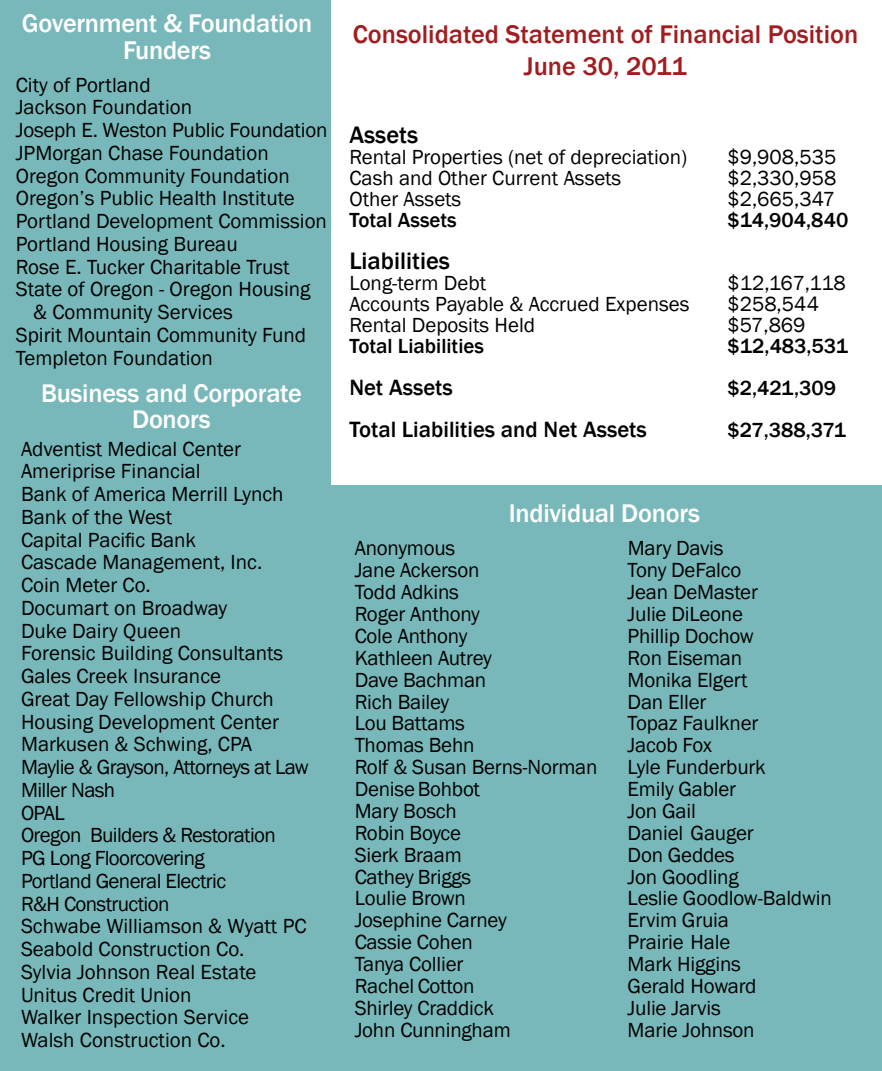
<style>
.page{position:relative;width:882px;height:1071px;background:#fff}
.page>*{position:absolute;margin:0;border:0;box-sizing:border-box;transform-origin:0 0}
.t1{font:500 26.25px/26.2px "Franklin Gothic";letter-spacing:-.01em;color:#fff;text-align:center}
.t2{font:500 26.25px/31.5px "Franklin Gothic";color:#a21d21;text-align:center}
.t3{font:500 24.5px "Franklin Gothic";color:#000}
.t4{font:500 22.75px "Franklin Gothic";color:#000}
.t5{font:21px/21.9px "Franklin Gothic";color:#000}
.t6{font:500 21px "Franklin Gothic";color:#000}
</style>
<div class="page">
<div style="left:315px;top:485px;width:567px;height:586px;background:#79b8ba"></div>
<div style="left:0;top:0;width:331px;height:1071px;background:#79b8ba"></div>
<p class="t1" style="left:22px;top:11px;width:292px">Government &amp; Foundation<br>Funders</p>
<p class="t5" style="left:16px;top:74px;width:136px">City of Portland</p>
<p class="t5" style="left:16px;top:97px;width:178px">Jackson Foundation</p>
<p class="t5" style="left:16px;top:120px;width:313px">Joseph E. Weston Public Foundation</p>
<p class="t5" style="left:16px;top:142px;width:254px">JPMorgan Chase Foundation</p>
<p class="t5" style="left:16px;top:165px;width:276px">Oregon Community Foundation</p>
<p class="t5" style="left:16px;top:188px;width:280px">Oregon’s Public Health Institute</p>
<p class="t5" style="left:16px;top:211px;width:313px">Portland Development Commission</p>
<p class="t5" style="left:16px;top:233px;width:224px">Portland Housing Bureau</p>
<p class="t5" style="left:16px;top:256px;width:275px">Rose E. Tucker Charitable Trust</p>
<p class="t5" style="left:16px;top:279px;width:296px">State of Oregon - Oregon Housing</p>
<p class="t5" style="left:33px;top:302px;width:201px">&amp; Community Services</p>
<p class="t5" style="left:16px;top:324px;width:292px">Spirit Mountain Community Fund</p>
<p class="t5" style="left:16px;top:347px;width:199px">Templeton Foundation</p>
<p class="t1" style="left:41px;top:380px;width:262px">Business and Corporate<br>Donors</p>
<p class="t5" style="left:21px;top:438px;width:289px;line-height:22.8px">Adventist Medical Center<br>Ameriprise Financial<br>Bank of America Merrill Lynch<br>Bank of the West<br>Capital Pacific Bank<br>Cascade Management, Inc.<br>Coin Meter Co.<br>Documart on Broadway<br>Duke Dairy Queen<br>Forensic Building Consultants<br>Gales Creek Insurance<br>Great Day Fellowship Church<br>Housing Development Center<br>Markusen &amp; Schwing, CPA<br>Maylie &amp; Grayson, Attorneys at Law<br>Miller Nash<br>OPAL<br>Oregon Builders &amp; Restoration<br>PG Long Floorcovering<br>Portland General Electric<br>R&amp;H Construction<br>Schwabe Williamson &amp; Wyatt PC<br>Seabold Construction Co.<br>Sylvia Johnson Real Estate<br>Unitus Credit Union<br>Walker Inspection Service<br>Walsh Construction Co.</p>
<p class="t2" style="left:353px;top:19px;width:507px">Consolidated Statement of Financial Position<br>June 30, 2011</p>
<p class="t3" style="left:349px;top:120px;width:70px">Assets</p>
<p class="t5" style="left:349px;top:147px;width:339px">Rental Properties (net of depreciation)</p>
<p class="t5" style="left:727px;top:147px;width:110px">$9,908,535</p>
<p class="t5" style="left:349px;top:168px;width:273px">Cash and Other Current Assets</p>
<p class="t5" style="left:727px;top:168px;width:110px">$2,330,958</p>
<p class="t5" style="left:349px;top:189px;width:113px">Other Assets</p>
<p class="t5" style="left:727px;top:189px;width:109px">$2,665,347</p>
<p class="t6" style="left:349px;top:207px;width:109px">Total Assets</p>
<p class="t6" style="left:727px;top:207px;width:122px">$14,904,840</p>
<p class="t3" style="left:349px;top:246px;width:102px">Liabilities</p>
<p class="t5" style="left:349px;top:273px;width:138px">Long-term Debt</p>
<p class="t5" style="left:727px;top:273px;width:120px">$12,167,118</p>
<p class="t5" style="left:349px;top:294px;width:342px">Accounts Payable &amp; Accrued Expenses</p>
<p class="t5" style="left:727px;top:294px;width:93px">$258,544</p>
<p class="t5" style="left:349px;top:315px;width:187px">Rental Deposits Held</p>
<p class="t5" style="left:727px;top:315px;width:80px">$57,869</p>
<p class="t6" style="left:349px;top:333px;width:136px">Total Liabilities</p>
<p class="t6" style="left:727px;top:333px;width:122px">$12,483,531</p>
<p class="t4" style="left:349px;top:373px;width:105px">Net Assets</p>
<p class="t6" style="left:727px;top:375px;width:110px">$2,421,309</p>
<p class="t4" style="left:349px;top:415px;width:299px">Total Liabilities and Net Assets</p>
<p class="t6" style="left:727px;top:417px;width:120px">$27,388,371</p>
<p class="t1" style="left:509px;top:500px;width:193px">Individual Donors</p>
<p class="t5" style="left:355px;top:538px;width:244px">Anonymous<br>Jane Ackerson<br>Todd Adkins<br>Roger Anthony<br>Cole Anthony<br>Kathleen Autrey<br>Dave Bachman<br>Rich Bailey<br>Lou Battams<br>Thomas Behn<br>Rolf &amp; Susan Berns-Norman<br>DeniseBohbot<br>Mary Bosch<br>Robin Boyce<br>Sierk Braam<br>Cathey Briggs<br>Loulie Brown<br>Josephine Carney<br>Cassie Cohen<br>Tanya Collier<br>Rachel Cotton<br>Shirley Craddick<br>John Cunningham</p>
<p class="t5" style="left:628px;top:538px;width:206px">Mary Davis<br>Tony DeFalco<br>Jean DeMaster<br>Julie DiLeone<br>Phillip Dochow<br>Ron Eiseman<br>Monika Elgert<br>Dan Eller<br>Topaz Faulkner<br>Jacob Fox<br>Lyle Funderburk<br>Emily Gabler<br>Jon Gail<br>Daniel Gauger<br>Don Geddes<br>Jon Goodling<br>Leslie Goodlow-Baldwin<br>Ervim Gruia<br>Prairie Hale<br>Mark Higgins<br>Gerald Howard<br>Julie Jarvis<br>Marie Johnson</p>
</div>
